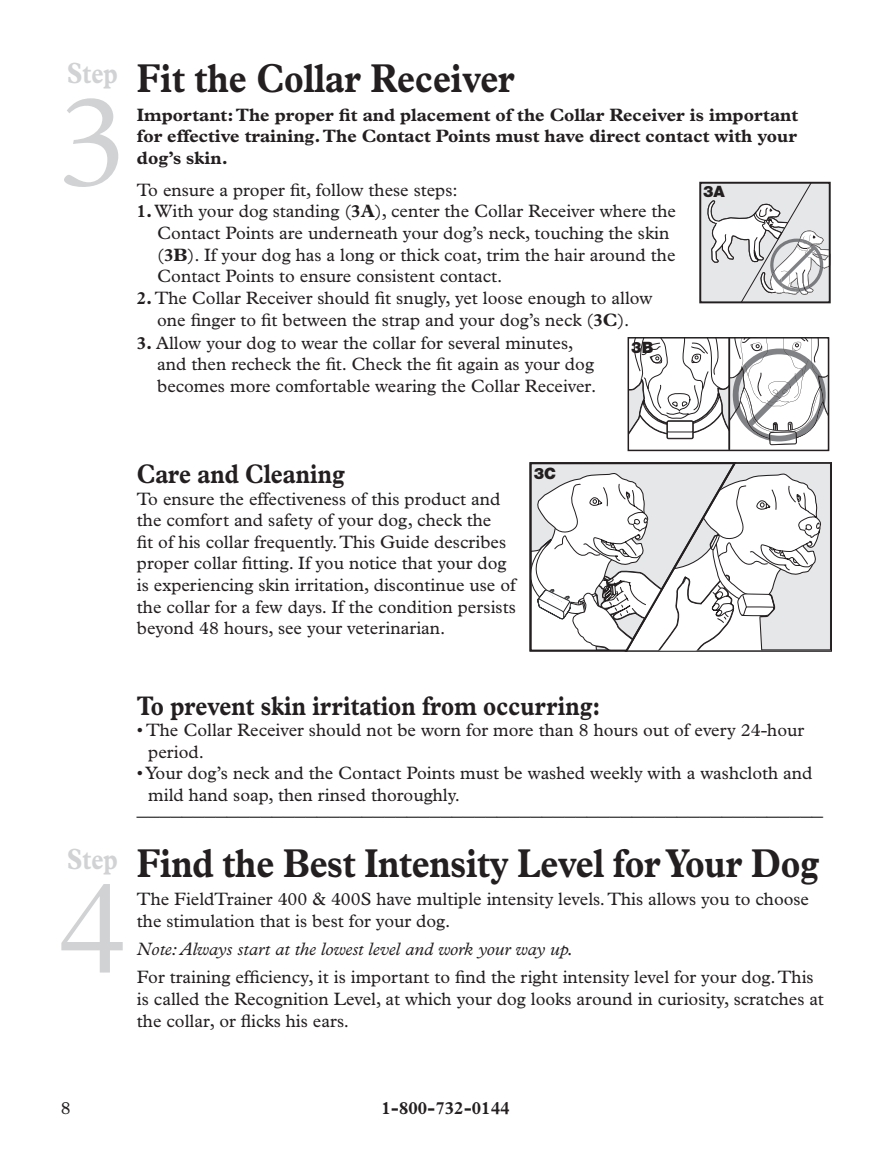
<style>
.page{position:relative;width:891px;height:1175px;background:#fff}
.page>*{position:absolute;margin:0;border:0;box-sizing:border-box;transform-origin:0 0}
.t1{font:300 130.5px "Plantin";color:#d1d2d4}
.t2{font:700 40.5px "Plantin";letter-spacing:-.01em;color:#231f20;scale:.85 1}
.t3{font:700 29.25px "Plantin";color:#d1d2d4;scale:.8 1}
.t4{font:700 27px "Plantin";color:#231f20;scale:.85 1}
.t5{font:22.5px "Plantin";color:#231f20}
.t6{font:18px/21.6px "Plantin";color:#231f20}
.t7{font:700 18px/21.6px "Plantin";color:#231f20;text-align:justify}
.t8{font:italic 18px "Plantin";color:#231f20}
.t9{font:900 15.75px "Helvetica Neue";color:#231f20}
.s1{font-weight:700}
</style>
<div class="page">
<svg style="left:629px;top:182px;width:201px;height:268px"></svg>
<svg style="left:530px;top:462px;width:302px;height:189px"></svg>
<h3 class="t3" style="left:67px;top:63px;width:65px">Step</h3>
<h1 class="t1" style="left:57px;top:95px;width:72px">3</h1>
<h2 class="t2" style="left:137px;top:64px;width:446px">Fit the Collar Receiver</h2>
<p class="t7" style="left:137px;top:105px;width:663px">Important: The proper fit and placement of the Collar Receiver is important for effective training. The Contact Points must have direct contact with your dog’s skin.</p>
<p class="t6" style="left:137px;top:180px;width:322px">To ensure a proper fit, follow these steps:</p>
<p class="t6" style="left:157px;top:202px;width:520px;text-indent:-20px"><span class="s1">1.</span> With your dog standing (<span class="s1">3A</span>), center the Collar Receiver where the Contact Points are underneath your dog’s neck, touching the skin (<span class="s1">3B</span>). If your dog has a long or thick coat, trim the hair around the Contact Points to ensure consistent contact.</p>
<p class="t6" style="left:137px;top:288px;width:517px;text-align:center"><span class="s1">2.</span> The Collar Receiver should fit snugly, yet loose enough to allow one finger to fit between the strap and your dog’s neck (<span class="s1">3C</span>).</p>
<p class="t9" style="left:703px;top:186px;width:23px">3A</p>
<p class="t6" style="left:157px;top:333px;width:441px;text-indent:-20px"><span class="s1">3.</span> Allow your dog to wear the collar for several minutes, and then recheck the fit. Check the fit again as your dog becomes more comfortable wearing the Collar Receiver.</p>
<p class="t9" style="left:631px;top:341px;width:24px">3B</p>
<h3 class="t4" style="left:137px;top:464px;width:246px">Care and Cleaning</h3>
<p class="t6" style="left:137px;top:489px;width:380px">To ensure the effectiveness of this product and the comfort and safety of your dog, check the<br>fit of his collar frequently. This Guide describes proper collar fitting. If you notice that your dog is experiencing skin irritation, discontinue use of the collar for a few days. If the condition persists beyond 48 hours, see your veterinarian.</p>
<p class="t9" style="left:534px;top:467px;width:24px">3C</p>
<h3 class="t3" style="left:67px;top:848px;width:65px">Step</h3>
<h1 class="t1" style="left:57px;top:880px;width:72px">4</h1>
<h3 class="t4" style="left:137px;top:696px;width:547px">To prevent skin irritation from occurring:</h3>
<p class="t6" style="left:148px;top:721px;width:657px;text-indent:-11px">• The Collar Receiver should not be worn for more than 8 hours out of every 24-hour period.</p>
<p class="t6" style="left:148px;top:764px;width:666px;text-indent:-11px">• Your dog’s neck and the Contact Points must be washed weekly with a washcloth and mild hand soap, then rinsed thoroughly.</p>
<p class="t5" style="left:137px;top:799px;width:688px">_____________________________________________________________</p>
<h2 class="t2" style="left:137px;top:848px;width:804px">Find the Best Intensity Level for Your Dog</h2>
<p class="t6" style="left:137px;top:889px;width:674px">The FieldTrainer 400 &amp; 400S have multiple intensity levels. This allows you to choose the stimulation that is best for your dog.</p>
<p class="t8" style="left:137px;top:942px;width:438px">Note: Always start at the lowest level and work your way up.</p>
<p class="t6" style="left:137px;top:968px;width:688px">For training efficiency, it is important to find the right intensity level for your dog. This is called the Recognition Level, at which your dog looks around in curiosity, scratches at the collar, or flicks his ears.</p>
<p class="t6" style="left:61px;top:1098px;width:11px">8</p>
<p class="t7" style="left:382px;top:1098px;width:129px">1-800-732-0144</p>
</div>
